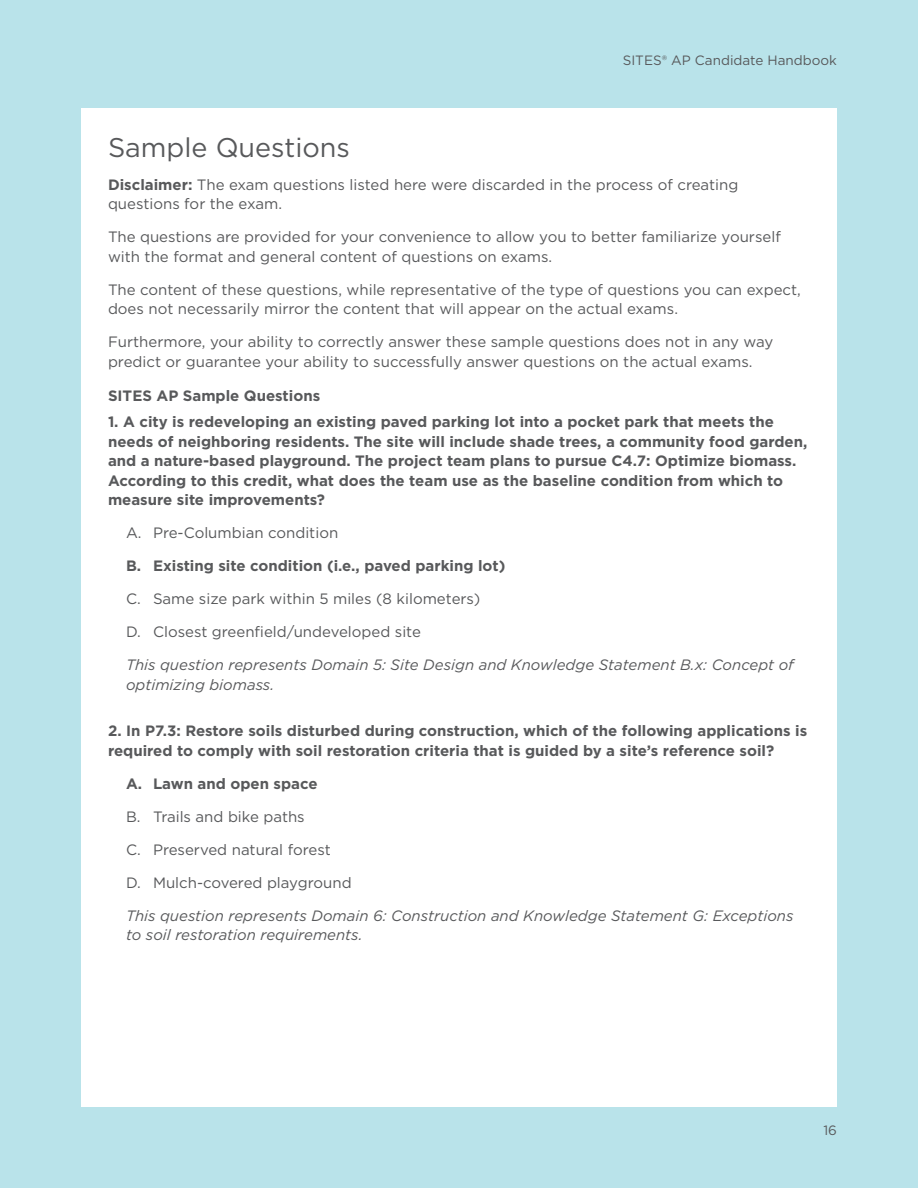
<style>
.page{position:relative;width:918px;height:1188px;background:#b9e3ea}
.page>*{position:absolute;margin:0;border:0;box-sizing:border-box;transform-origin:0 0}
.t1{font:27px "Gotham";color:#58595b}
.t2{font:15px/19.5px "Gotham";color:#58595b}
.t3{font:700 15px/19.5px "Gotham";color:#58595b}
.t4{font:italic 15px/19.5px "Gotham";color:#58595b}
.t5{font:13.5px "Gotham";color:#58595b}
.s1{font-weight:700}
</style>
<div class="page">
<div style="left:81px;top:108px;width:756px;height:999px;background:#fff"></div>
<p class="t5" style="left:623px;top:51px;width:216px">SITES® AP Candidate Handbook</p>
<h1 class="t1" style="left:108px;top:130px;width:243px">Sample Questions</h1>
<p class="t2" style="left:108px;top:174px;width:632px"><span class="s1">Disclaimer:</span> The exam questions listed here were discarded in the process of creating questions for the exam.</p>
<p class="t2" style="left:108px;top:227px;width:674px">The questions are provided for your convenience to allow you to better familiarize yourself with the format and general content of questions on exams.</p>
<p class="t2" style="left:108px;top:279px;width:694px">The content of these questions, while representative of the type of questions you can expect, does not necessarily mirror the content that will appear on the actual exams.</p>
<p class="t2" style="left:108px;top:332px;width:667px">Furthermore, your ability to correctly answer these sample questions does not in any way predict or guarantee your ability to successfully answer questions on the actual exams.</p>
<p class="t3" style="left:108px;top:386px;width:214px">SITES AP Sample Questions</p>
<p class="t3" style="left:108px;top:412px;width:701px">1. A city is redeveloping an existing paved parking lot into a pocket park that meets the needs of neighboring residents. The site will include shade trees, a community food garden, and a nature-based playground. The project team plans to pursue C4.7: Optimize biomass.<br>According to this credit, what does the team use as the baseline condition from which to measure site improvements?</p>
<p class="t2" style="left:126px;top:523px;width:214px">A. Pre-Columbian condition</p>
<p class="t3" style="left:126px;top:556px;width:381px">B. Existing site condition (i.e., paved parking lot)</p>
<p class="t2" style="left:126px;top:589px;width:356px">C. Same size park within 5 miles (8 kilometers)</p>
<p class="t2" style="left:126px;top:622px;width:297px">D. Closest greenfield/undeveloped site</p>
<p class="t4" style="left:126px;top:655px;width:669px">This question represents Domain 5: Site Design and Knowledge Statement B.x: Concept of optimizing biomass.</p>
<p class="t3" style="left:108px;top:721px;width:701px">2. In P7.3: Restore soils disturbed during construction, which of the following applications is required to comply with soil restoration criteria that is guided by a site’s reference soil?</p>
<p class="t3" style="left:126px;top:774px;width:193px">A. Lawn and open space</p>
<p class="t2" style="left:126px;top:806px;width:180px">B. Trails and bike paths</p>
<p class="t2" style="left:126px;top:839px;width:206px">C. Preserved natural forest</p>
<p class="t2" style="left:126px;top:872px;width:227px">D. Mulch-covered playground</p>
<p class="t4" style="left:126px;top:905px;width:669px">This question represents Domain 6: Construction and Knowledge Statement G: Exceptions to soil restoration requirements.</p>
<p class="t5" style="left:823px;top:1121px;width:15px">16</p>
</div>
